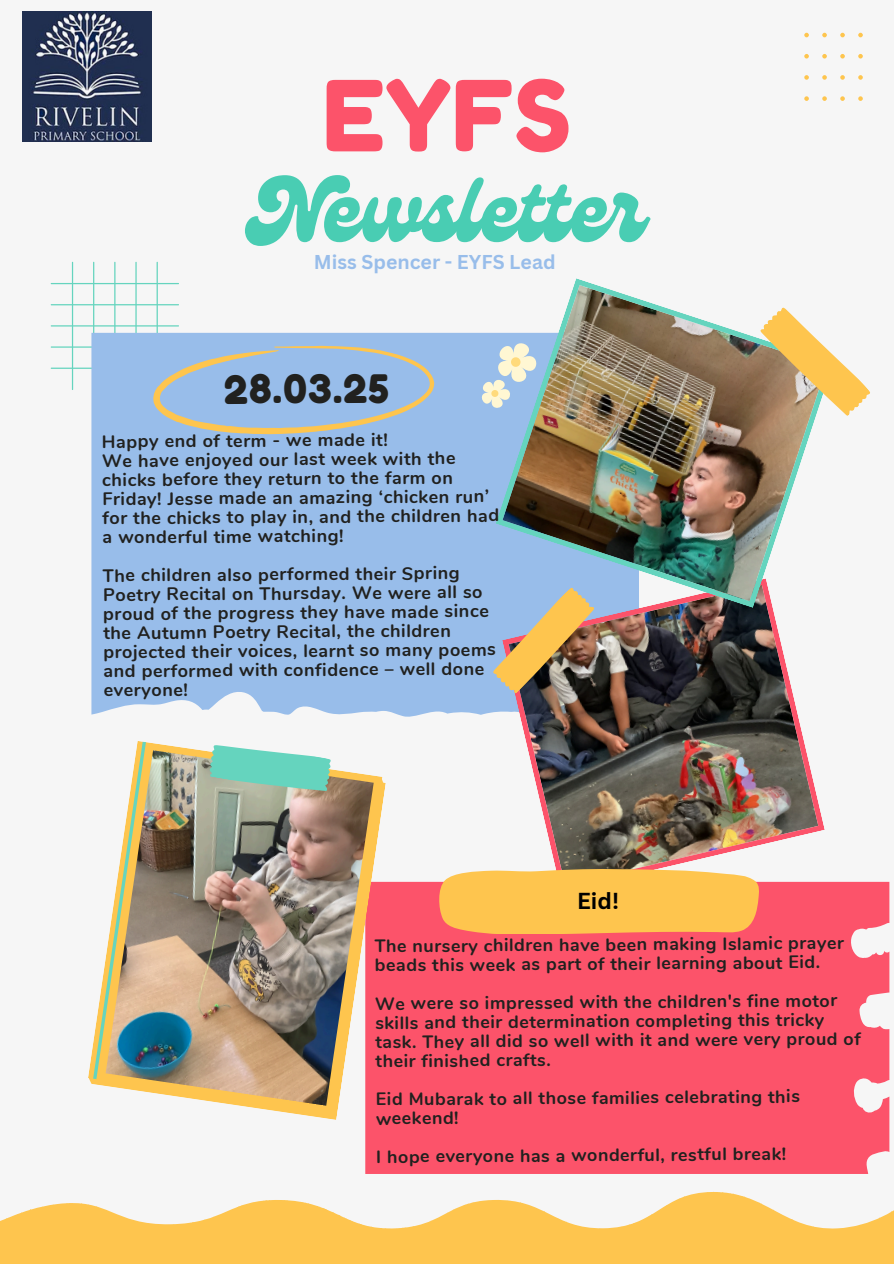
<style>
.page{position:relative;width:894px;height:1264px;background:#fff}
.page>*{position:absolute;margin:0;border:0;box-sizing:border-box;transform-origin:0 0}
.t1{font:97.5px "Fredoka One";color:#fc536a}
.t2{font:90px "Genty";color:#49cdb3}
.t3{font:39px "Fredoka One";color:#21211f}
.t4{font:700 22.5px "Canva Sans";color:#000}
.t5{font:700 19.5px "Canva Sans";color:#98bdea}
.t6{font:700 18px/19.4px "Nunito";letter-spacing:.02em;color:#21211f}
.t7{font:700 17.85px/19.5px "Nunito";letter-spacing:.02em;color:#21211f}
</style>
<div class="page">
<div style="left:0;top:0;width:893px;height:1263px;background:#f6f6f6"></div>
<div style="left:91px;top:333px;width:411px;height:384px;background:#98bdea"></div>
<hr style="left:108px;top:378px;width:511px;height:4px;background:#98bdea">
<hr style="left:108px;top:417px;width:511px;height:4px;background:#98bdea">
<hr style="left:108px;top:457px;width:511px;height:4px;background:#98bdea">
<hr style="left:108px;top:496px;width:511px;height:4px;background:#98bdea">
<hr style="left:108px;top:536px;width:511px;height:3px;background:#98bdea">
<hr style="left:108px;top:575px;width:511px;height:4px;background:#98bdea">
<hr style="left:108px;top:615px;width:511px;height:3px;background:#98bdea">
<hr style="left:108px;top:654px;width:511px;height:4px;background:#98bdea">
<img style="left:502px;top:608px;width:322px;height:260px">
<img style="left:495px;top:278px;width:319px;height:330px">
<svg style="left:757px;top:301px;width:113px;height:120px"></svg>
<svg style="left:487px;top:585px;width:112px;height:110px;background:#aa9e89"></svg>
<div style="left:365px;top:881px;width:524px;height:292px;background:#fc536a"></div>
<hr style="left:382px;top:904px;width:459px;height:3px;background:#fc536a">
<hr style="left:382px;top:987px;width:459px;height:3px;background:#fc536a">
<hr style="left:382px;top:1069px;width:459px;height:4px;background:#fc536a">
<hr style="left:382px;top:1152px;width:459px;height:3px;background:#fc536a">
<svg style="left:291px;top:777px;width:93px;height:341px"></svg>
<svg style="left:88px;top:742px;width:294px;height:371px"></svg>
<img style="left:106px;top:750px;width:267px;height:355px">
<svg style="left:93px;top:741px;width:53px;height:338px"></svg>
<svg style="left:207px;top:742px;width:126px;height:56px"></svg>
<svg style="left:438px;top:868px;width:319px;height:65px;background:#fcc357"></svg>
<svg style="left:804px;top:33px;width:58px;height:68px"></svg>
<svg style="left:51px;top:262px;width:383px;height:172px"></svg>
<svg style="left:0;top:1191px;width:893px;height:72px;fill:#fec54e"></svg>
<img style="left:22px;top:12px;width:130px;height:129px">
<svg style="left:473px;top:333px;width:70px;height:81px;background:#b2cbdf"></svg>
<h2 class="t1" style="left:322px;top:56px;width:250px">EYFS</h2>
<p class="t2" style="left:249px;top:158px;width:396px">Newsletter</p>
<p class="t5" style="left:314px;top:249px;width:243px">Miss Spencer - EYFS Lead</p>
<p class="t3" style="left:224px;top:365px;width:167px">28.03.25</p>
<p class="t6" style="left:102px;top:431px;width:287px">Happy end of term - we made it!</p>
<h3 class="t6" style="left:102px;top:450px;width:399px">We have enjoyed our last week with the chicks before they return to the farm on Friday! Jesse made an amazing ‘chicken run’ for the chicks to play in, and the children had a wonderful time watching!</h3>
<p class="t6" style="left:103px;top:565px;width:394px">The children also performed their Spring Poetry Recital on Thursday. We were all so proud of the progress they have made since the Autumn Poetry Recital, the children projected their voices, learnt so many poems and performed with confidence – well done everyone!</p>
<p class="t4" style="left:577px;top:884px;width:43px">Eid!</p>
<p class="t7" style="left:374px;top:935px;width:470px;line-height:19px">The nursery children have been making Islamic prayer beads this week as part of their learning about Eid.</p>
<p class="t7" style="left:375px;top:992px;width:487px">We were so impressed with the children's fine motor skills and their determination completing this tricky task. They all did so well with it and were very proud of their finished crafts.</p>
<p class="t7" style="left:376px;top:1087px;width:425px;line-height:20.4px">Eid Mubarak to all those families celebrating this weekend!</p>
<p class="t7" style="left:376px;top:1145px;width:411px">I hope everyone has a wonderful, restful break!</p>
</div>
